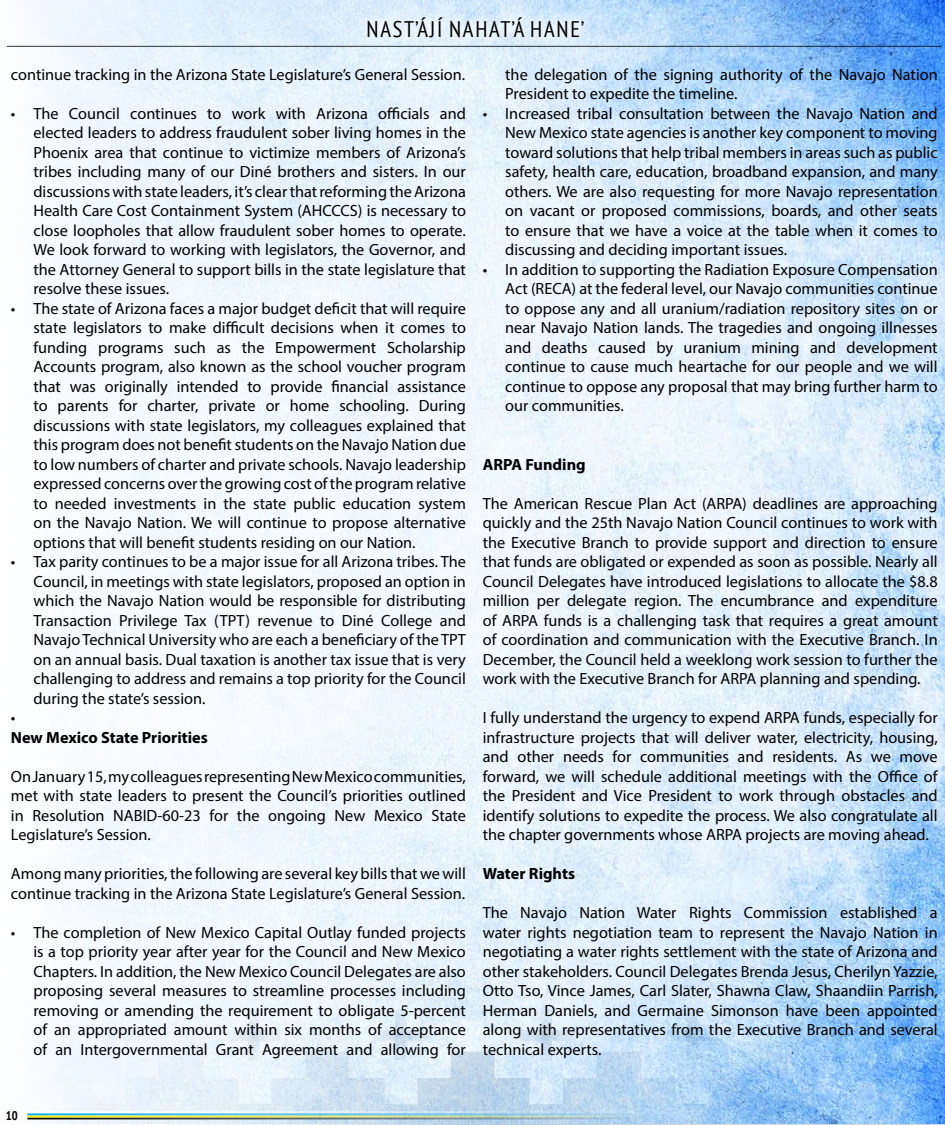
<style>
.page{position:relative;width:945px;height:1125px;background:#fff}
.page>*{position:absolute;margin:0;border:0;box-sizing:border-box;transform-origin:0 0}
.t1{font:condensed 22.5px "PT Sans";letter-spacing:.08em;color:#000}
.t2{font:16.25px/19.5px "Myriad Pro";color:#000;text-align:justify}
.t3{font:700 16.25px "Myriad Pro";color:#000}
.t4{font:700 condensed 12.5px "PT Sans";color:#000}
.s1{color:#fff}
</style>
<div class="page">
<img style="left:6px;top:0;width:939px;height:1124px">
<div style="left:27px;top:1116px;width:627px;height:1px;border:1px solid #fff200"></div>
<div style="left:27px;top:1111px;width:627px;height:2px;border:1px solid #fff"></div>
<div style="left:357px;top:6px;width:237px;height:41px;background:#fff;opacity:.52"></div>
<hr style="left:7px;top:46px;width:935px;height:1px;background:#000">
<h1 class="t1" style="left:367px;top:14px;width:220px">NAST’ÁJÍ NAHAT’Á HANE’</h1>
<p class="t2" style="left:11px;top:64px;width:456px">continue tracking in the Arizona State Legislature’s General Session.</p>
<p class="t2" style="left:33px;top:103px;width:434px;text-indent:-23px">• The Council continues to work with Arizona officials and elected leaders to address fraudulent sober living homes in the Phoenix area that continue to victimize members of Arizona’s tribes including many of our Diné brothers and sisters. In our discussions with state leaders, it’s clear that reforming the Arizona Health Care Cost Containment System (AHCCCS) is necessary to close loopholes that allow fraudulent sober homes to operate.<br>We look forward to working with legislators, the Governor, and the Attorney General to support bills in the state legislature that resolve these issues.</p>
<p class="t2" style="left:33px;top:298px;width:434px;text-indent:-23px">• The state of Arizona faces a major budget deficit that will require state legislators to make difficult decisions when it comes to funding programs such as the Empowerment Scholarship Accounts program, also known as the school voucher program that was originally intended to provide financial assistance to parents for charter, private or home schooling. During discussions with state legislators, my colleagues explained that this program does not benefit students on the Navajo Nation due to low numbers of charter and private schools. Navajo leadership expressed concerns over the growing cost of the program relative to needed investments in the state public education system on the Navajo Nation. We will continue to propose alternative options that will benefit students residing on our Nation.</p>
<p class="t2" style="left:11px;top:552px;width:456px">• Tax parity continues to be a major issue for all Arizona tribes. The</p>
<p class="t2" style="left:33px;top:571px;width:434px">Council, in meetings with state legislators, proposed an option in</p>
<p class="t2" style="left:33px;top:591px;width:434px">which the Navajo Nation would be responsible for distributing</p>
<p class="t2" style="left:33px;top:610px;width:434px">Transaction Privilege Tax (TPT) revenue to Diné College and</p>
<p class="t2" style="left:33px;top:630px;width:434px">Navajo Technical University who are each a beneficiary of the TPT</p>
<p class="t2" style="left:33px;top:649px;width:434px">on an annual basis. Dual taxation is another tax issue that is very</p>
<p class="t2" style="left:33px;top:669px;width:434px">challenging to address and remains a top priority for the Council</p>
<p class="t2" style="left:33px;top:688px;width:174px">during the state’s session.</p>
<p class="t2" style="left:11px;top:708px;width:6px">•</p>
<p class="t3" style="left:11px;top:727px;width:198px">New Mexico State Priorities</p>
<p class="t2" style="left:11px;top:766px;width:456px">On January 15, my colleagues representing New Mexico communities, met with state leaders to present the Council’s priorities outlined in Resolution NABID-60-23 for the ongoing New Mexico State Legislature’s Session.</p>
<p class="t2" style="left:11px;top:864px;width:456px">Among many priorities, the following are several key bills that we will continue tracking in the Arizona State Legislature’s General Session.</p>
<p class="t2" style="left:33px;top:922px;width:434px;text-indent:-23px">• The completion of New Mexico Capital Outlay funded projects is a top priority year after year for the Council and New Mexico Chapters. In addition, the New Mexico Council Delegates are also proposing several measures to streamline processes including removing or amending the requirement to obligate 5-percent of an appropriated amount within six months of acceptance of an Intergovernmental Grant Agreement and allowing for</p>
<p class="t2" style="left:505px;top:64px;width:434px">the delegation of the signing authority of the Navajo Nation<br>President to expedite the timeline.</p>
<p class="t2" style="left:505px;top:103px;width:434px;text-indent:-23px">• Increased tribal consultation between the Navajo Nation and New Mexico state agencies is another key component to moving toward solutions that help tribal members in areas such as public safety, health care, education, broadband expansion, and many others. We are also requesting for more Navajo representation on vacant or proposed commissions, boards, and other seats to ensure that we have a voice at the table when it comes to discussing and deciding important issues.</p>
<p class="t2" style="left:505px;top:259px;width:434px;text-indent:-23px">• In addition to supporting the Radiation Exposure Compensation Act (RECA) at the federal level, our Navajo communities continue to oppose any and all uranium/radiation repository sites on or near Navajo Nation lands. The tragedies and ongoing illnesses and deaths caused by uranium mining and development continue to cause much heartache for our people and we will continue to oppose any proposal that may bring further harm to our communities.</p>
<p class="t3" style="left:483px;top:454px;width:104px">ARPA Funding</p>
<p class="t2" style="left:483px;top:493px;width:456px">The American Rescue Plan Act (ARPA) deadlines are approaching quickly and the 25th Navajo Nation Council continues to work with the Executive Branch to provide support and direction to ensure that funds are obligated or expended as soon as possible. Nearly all Council Delegates have introduced legislations to allocate the $8.8 million per delegate region. The encumbrance and expenditure of ARPA funds is a challenging task that requires a great amount of coordination and communication with the Executive Branch. In December, the Council held a weeklong work session to further the work with the Executive Branch for ARPA planning and spending.</p>
<p class="t2" style="left:483px;top:708px;width:456px">I fully understand the urgency to expend ARPA funds, especially for infrastructure projects that will deliver water, electricity, housing, and other needs for communities and residents. As we move forward, we will schedule additional meetings with the Office of the President and Vice President to work through obstacles and identify solutions to expedite the process. We also congratulate all the chapter governments whose ARPA projects are moving ahead.</p>
<p class="t3" style="left:483px;top:863px;width:94px">Water Rights</p>
<p class="t2" style="left:483px;top:903px;width:456px">The Navajo Nation Water Rights Commission established a water rights negotiation team to represent the Navajo Nation in negotiating a water rights settlement with the state of Arizona and other stakeholders. Council Delegates Brenda Jesus, Cherilyn Yazzie, Otto Tso, Vince James, Carl Slater, Shawna Claw, Shaandiin Parrish, Herman Daniels, and Germaine Simonson have been appointed along with representatives from the Executive Branch and several technical experts.</p>
<p class="t4" style="left:6px;top:1108px;width:15px">1 0<span class="s1">6</span></p>
</div>
